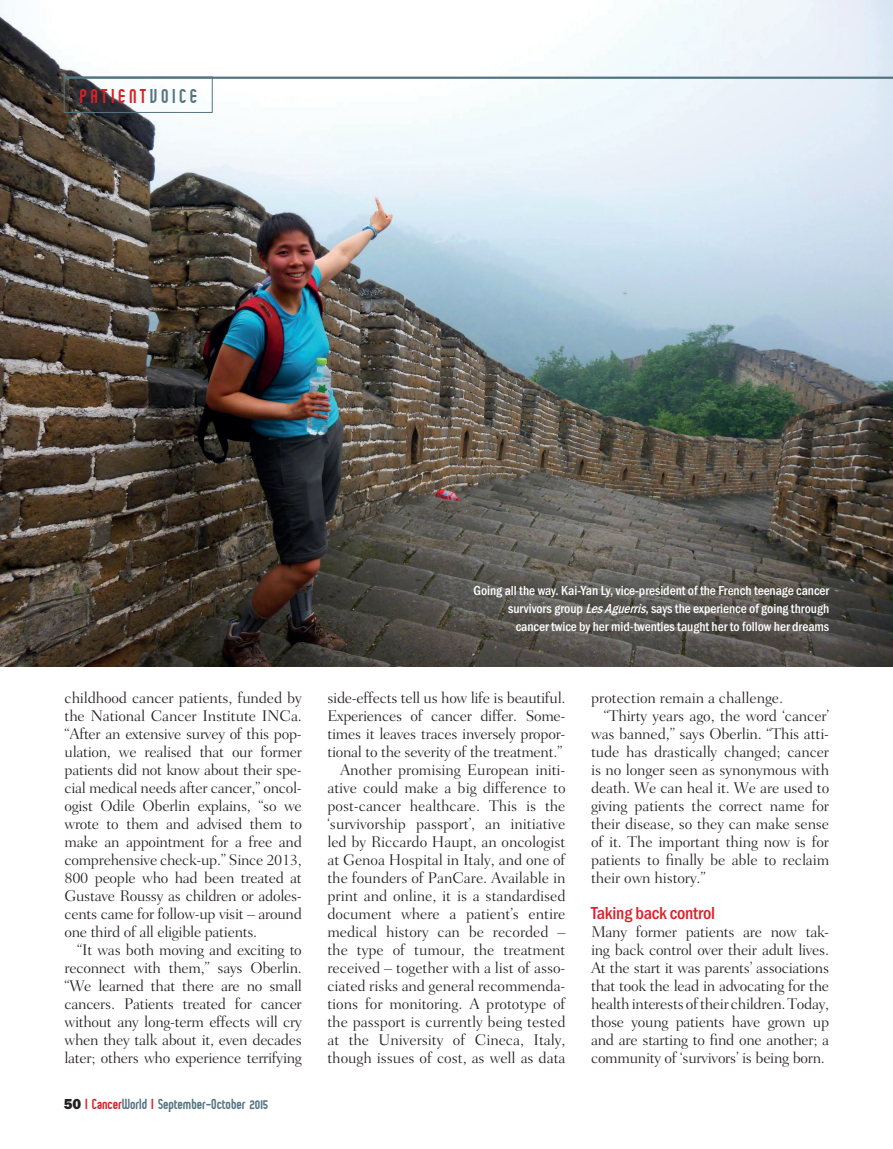
<style>
.page{position:relative;width:893px;height:1149px;background:#fff}
.page>*{position:absolute;margin:0;border:0;box-sizing:border-box;transform-origin:0 0}
.t1{font:22.5px "Engineered";letter-spacing:.16em;color:#da2128}
.t2{font:500 condensed 18px "Franklin Got T";letter-spacing:-.01em;color:#da2128}
.t3{font:16.5px "Engineered";color:#557482}
.t4{font:300 15.75px/18px "Fairfield LH";letter-spacing:-.01em;color:#231f20;text-align:justify}
.t5{font:500 condensed 13.5px/18px "Franklin Got T";letter-spacing:-.005em;color:#fff;text-align:right}
.s1{color:#557482}
.s2{color:#da2128}
.s3{font-style:italic}
</style>
<div class="page">
<img style="left:0;top:0;width:893px;height:666px">
<hr style="left:64px;top:77px;width:829px;height:2px;background:#557482">
<div style="left:64px;top:77px;width:149px;height:36px;border:1px solid #557482"></div>
<h1 class="t1" style="left:80px;top:89px;width:119px">PATIENT<span class="s1">VOICE</span></h1>
<p class="t4" style="left:65px;top:688px;width:239px">childhood cancer patients, funded by the National Cancer Institute INCa. “After an extensive survey of this pop&shy;ulation, we realised that our former patients did not know about their spe&shy;cial medical needs after cancer,” oncol&shy;ogist Odile Oberlin explains, “so we wrote to them and advised them to make an appointment for a free and comprehensive check-up.” Since 2013, 800 people who had been treated at Gustave Roussy as children or adoles&shy;cents came for follow-up visit – around one third of all eligible patients.</p>
<p class="t4" style="left:65px;top:940px;width:239px;text-indent:13px">“It was both moving and exciting to reconnect with them,” says Oberlin. “We learned that there are no small cancers. Patients treated for cancer without any long-term effects will cry when they talk about it, even decades later; others who experience terrifying</p>
<p class="t3" style="left:64px;top:1098px;width:206px"><sup>50</sup> <span class="s2">I Cancer</span>World <span class="s2">I</span> September-October 2015</p>
<p class="t5" style="left:473px;top:580px;width:357px">Going all the way. Kai-Yan Ly, vice-president of the French teenage cancer survivors group <span class="s3">LesAguerris</span>, says the experience of going through cancer twice by her mid-twenties taught her to follow her dreams</p>
<p class="t4" style="left:327px;top:688px;width:240px;text-align:right">side-effects tell us how life is beautiful.<br>Experiences of cancer differ. Some&shy;times it leaves traces inversely propor&shy;tional to the severity of the treatment.” Another promising European initi&shy;ative could make a big difference to post-cancer healthcare. This is the ‘survivorship passport’, an initiative led by Riccardo Haupt, an oncologist at Genoa Hospital in Italy, and one of the founders of PanCare. Available in print and online, it is a standardised document where a patient’s entire medical history can be recorded – the type of tumour, the treatment received – together with a list of asso&shy;ciated risks and general recommenda&shy;tions for monitoring. A prototype of the passport is currently being tested at the University of Cineca, Italy, though issues of cost, as well as data</p>
<p class="t4" style="left:591px;top:688px;width:194px">protection remain a challenge.</p>
<p class="t4" style="left:604px;top:706px;width:227px">“Thirty years ago, the word ‘cancer’</p>
<p class="t4" style="left:591px;top:724px;width:240px">was banned,” says Oberlin. “This atti-</p>
<p class="t4" style="left:591px;top:742px;width:240px">tude has drastically changed; cancer</p>
<p class="t4" style="left:591px;top:760px;width:240px">is no longer seen as synonymous with</p>
<p class="t4" style="left:591px;top:778px;width:240px">death. We can heal it. We are used to</p>
<p class="t4" style="left:591px;top:796px;width:240px">giving patients the correct name for</p>
<p class="t4" style="left:591px;top:814px;width:240px">their disease, so they can make sense</p>
<p class="t4" style="left:591px;top:832px;width:240px">of it. The important thing now is for</p>
<p class="t4" style="left:591px;top:850px;width:240px">patients to finally be able to reclaim</p>
<p class="t4" style="left:591px;top:868px;width:116px">their own history.”</p>
<p class="t2" style="left:591px;top:902px;width:126px">Taking back control</p>
<p class="t4" style="left:591px;top:922px;width:240px">Many former patients are now tak&shy;ing back control over their adult lives.<br>At the start it was parents’ associations that took the lead in advocating for the health interests of their children. Today, those young patients have grown up and are starting to find one another; a community of ‘survivors’ is being born.</p>
</div>
